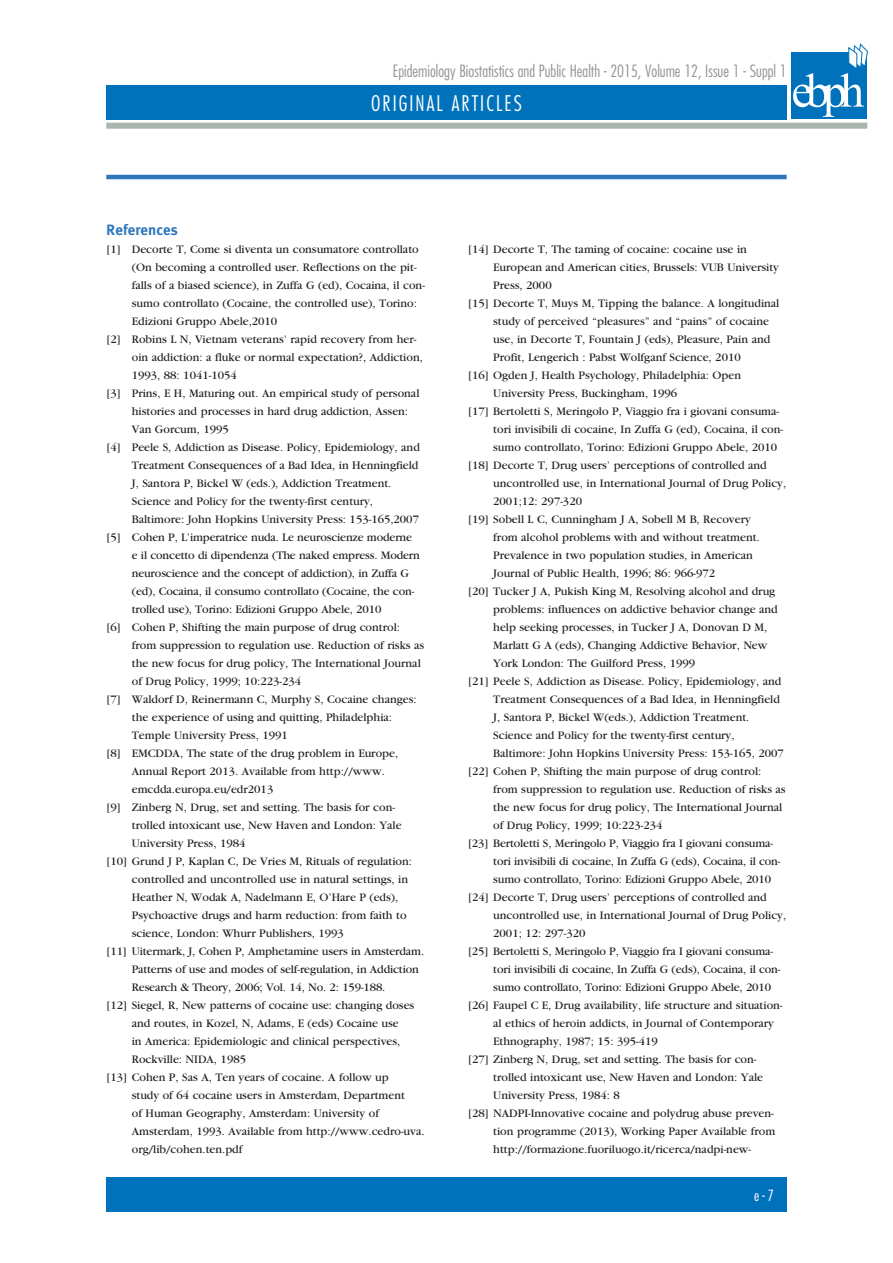
<style>
.page{position:relative;width:893px;height:1263px;background:#fff}
.page>*{position:absolute;margin:0;border:0;box-sizing:border-box;transform-origin:0 0}
.t1{font:300 condensed 21px "Futura Std";letter-spacing:.1em;color:#fff}
.t2{font:300 condensed 16.5px "Futura Std";color:#939598}
.Titoli3{font:700 15px "Meta Plus";color:#2e76bc}
.t3{font:300 condensed 15px "Futura Std";color:#fff}
.Testo_appendici{font:12px/18px "Garamond";color:#231f20}
</style>
<div class="page">
<div style="left:106px;top:85px;width:681px;height:34px;background:#0072bc"></div>
<div style="left:106px;top:1178px;width:681px;height:34px;background:#0072bc"></div>
<div style="left:106px;top:123px;width:761px;height:6px;background:#a9b7ae"></div>
<div style="left:791px;top:52px;width:76px;height:67px;background:#0072bc"></div>
<svg style="left:793px;top:43px;width:75px;height:74px"></svg>
<hr style="left:106px;top:175px;width:681px;height:4px;background:#2e76bc">
<h2 class="t2" style="left:393px;top:62px;width:395px">Epidemiology Biostatistics and Public Health - 2015, Volume 12, Issue 1 - Suppl 1</h2>
<h1 class="t1" style="left:371px;top:91px;width:152px">ORIGINAL ARTICLES</h1>
<p class="Titoli3" style="left:106px;top:221px;width:73px">References</p>
<p class="Testo_appendici" style="left:132px;top:240px;width:295px;text-indent:-26px">[1] Decorte T, Come si diventa un consumatore controllato (On becoming a controlled user. Reflections on the pit&shy;falls of a biased science), in Zuffa G (ed), Cocaina, il con&shy;sumo controllato (Cocaine, the controlled use), Torino:<br>Edizioni Gruppo Abele,2010</p>
<p class="Testo_appendici" style="left:132px;top:330px;width:293px;text-indent:-26px">[2] Robins L N, Vietnam veterans’ rapid recovery from her&shy;oin addiction: a fluke or normal expectation?, Addiction,<br>1993, 88: 1041-1054</p>
<p class="Testo_appendici" style="left:132px;top:384px;width:289px;text-indent:-26px">[3] Prins, E H, Maturing out. An empirical study of personal histories and processes in hard drug addiction, Assen:<br>Van Gorcum, 1995</p>
<p class="Testo_appendici" style="left:132px;top:438px;width:290px;text-indent:-26px">[4] Peele S, Addiction as Disease. Policy, Epidemiology, and Treatment Consequences of a Bad Idea, in Henningfield J, Santora P, Bickel W (eds.), Addiction Treatment.<br>Science and Policy for the twenty-first century, Baltimore: John Hopkins University Press: 153-165,2007</p>
<p class="Testo_appendici" style="left:132px;top:528px;width:290px;text-indent:-26px">[5] Cohen P, L’imperatrice nuda. Le neuroscienze moderne e il concetto di dipendenza (The naked empress. Modern neuroscience and the concept of addiction), in Zuffa G (ed), Cocaina, il consumo controllato (Cocaine, the con&shy;trolled use), Torino: Edizioni Gruppo Abele, 2010</p>
<p class="Testo_appendici" style="left:132px;top:618px;width:294px;text-indent:-26px">[6] Cohen P, Shifting the main purpose of drug control: from suppression to regulation use. Reduction of risks as the new focus for drug policy, The International Journal of Drug Policy, 1999; 10:223-234</p>
<p class="Testo_appendici" style="left:132px;top:690px;width:286px;text-indent:-26px">[7] Waldorf D, Reinermann C, Murphy S, Cocaine changes: the experience of using and quitting, Philadelphia:<br>Temple University Press, 1991</p>
<p class="Testo_appendici" style="left:132px;top:744px;width:268px;text-indent:-26px">[8] EMCDDA, The state of the drug problem in Europe,<br>Annual Report 2013. Available from http://www. emcdda.europa.eu/edr2013</p>
<p class="Testo_appendici" style="left:132px;top:798px;width:271px;text-indent:-26px">[9] Zinberg N, Drug, set and setting. The basis for con&shy;trolled intoxicant use, New Haven and London: Yale<br>University Press, 1984</p>
<p class="Testo_appendici" style="left:132px;top:852px;width:282px;text-indent:-26px">[10] Grund J P, Kaplan C, De Vries M, Rituals of regulation: controlled and uncontrolled use in natural settings, in Heather N, Wodak A, Nadelmann E, O’Hare P (eds), Psychoactive drugs and harm reduction: from faith to science, London: Whurr Publishers, 1993</p>
<p class="Testo_appendici" style="left:132px;top:942px;width:294px;text-indent:-26px">[11] Uitermark, J, Cohen P, Amphetamine users in Amsterdam.<br>Patterns of use and modes of self-regulation, in Addiction<br>Research &amp; Theory, 2006; Vol. 14, No. 2: 159-188.</p>
<p class="Testo_appendici" style="left:132px;top:996px;width:284px;text-indent:-26px">[12] Siegel, R, New patterns of cocaine use: changing doses and routes, in Kozel, N, Adams, E (eds) Cocaine use<br>in America: Epidemiologic and clinical perspectives, Rockville: NIDA, 1985</p>
<p class="Testo_appendici" style="left:132px;top:1068px;width:294px;text-indent:-26px">[13] Cohen P, Sas A, Ten years of cocaine. A follow up<br>study of 64 cocaine users in Amsterdam, Department<br>of Human Geography, Amsterdam: University of Amsterdam, 1993. Available from http://www.cedro-uva. org/lib/cohen.ten.pdf</p>
<p class="Testo_appendici" style="left:493px;top:240px;width:287px;text-indent:-26px">[14] Decorte T, The taming of cocaine: cocaine use in<br>European and American cities, Brussels: VUB University<br>Press, 2000</p>
<p class="Testo_appendici" style="left:493px;top:294px;width:288px;text-indent:-26px">[15] Decorte T, Muys M, Tipping the balance. A longitudinal study of perceived “pleasures” and “pains” of cocaine use, in Decorte T, Fountain J (eds), Pleasure, Pain and Profit, Lengerich : Pabst Wolfganf Science, 2010</p>
<p class="Testo_appendici" style="left:493px;top:366px;width:249px;text-indent:-26px">[16] Ogden J, Health Psychology, Philadelphia: Open<br>University Press, Buckingham, 1996</p>
<p class="Testo_appendici" style="left:493px;top:402px;width:291px;text-indent:-26px">[17] Bertoletti S, Meringolo P, Viaggio fra i giovani consuma&shy;tori invisibili di cocaine, In Zuffa G (ed), Cocaina, il con&shy;sumo controllato, Torino: Edizioni Gruppo Abele, 2010</p>
<p class="Testo_appendici" style="left:493px;top:456px;width:294px;text-indent:-26px">[18] Decorte T, Drug users’ perceptions of controlled and uncontrolled use, in International Journal of Drug Policy,<br>2001;12: 297-320</p>
<p class="Testo_appendici" style="left:493px;top:510px;width:268px;text-indent:-26px">[19] Sobell L C, Cunningham J A, Sobell M B, Recovery from alcohol problems with and without treatment.<br>Prevalence in two population studies, in American Journal of Public Health, 1996; 86: 966-972</p>
<p class="Testo_appendici" style="left:493px;top:582px;width:286px;text-indent:-26px">[20] Tucker J A, Pukish King M, Resolving alcohol and drug problems: influences on addictive behavior change and help seeking processes, in Tucker J A, Donovan D M, Marlatt G A (eds), Changing Addictive Behavior, New York London: The Guilford Press, 1999</p>
<p class="Testo_appendici" style="left:493px;top:672px;width:292px;text-indent:-26px">[21] Peele S, Addiction as Disease. Policy, Epidemiology, and Treatment Consequences of a Bad Idea, in Henningfield J, Santora P, Bickel W(eds.), Addiction Treatment.<br>Science and Policy for the twenty-first century, Baltimore: John Hopkins University Press: 153-165, 2007</p>
<p class="Testo_appendici" style="left:493px;top:762px;width:294px;text-indent:-26px">[22] Cohen P, Shifting the main purpose of drug control: from suppression to regulation use. Reduction of risks as the new focus for drug policy, The International Journal of Drug Policy, 1999; 10:223-234</p>
<p class="Testo_appendici" style="left:493px;top:834px;width:289px;text-indent:-26px">[23] Bertoletti S, Meringolo P, Viaggio fra I giovani consuma&shy;tori invisibili di cocaine, In Zuffa G (eds), Cocaina, il con&shy;sumo controllato, Torino: Edizioni Gruppo Abele, 2010</p>
<p class="Testo_appendici" style="left:493px;top:888px;width:294px;text-indent:-26px">[24] Decorte T, Drug users’ perceptions of controlled and uncontrolled use, in International Journal of Drug Policy,<br>2001; 12: 297-320</p>
<p class="Testo_appendici" style="left:493px;top:942px;width:289px;text-indent:-26px">[25] Bertoletti S, Meringolo P, Viaggio fra I giovani consuma&shy;tori invisibili di cocaine, In Zuffa G (eds), Cocaina, il con&shy;sumo controllato, Torino: Edizioni Gruppo Abele, 2010</p>
<p class="Testo_appendici" style="left:493px;top:996px;width:291px;text-indent:-26px">[26] Faupel C E, Drug availability, life structure and situation&shy;al ethics of heroin addicts, in Journal of Contemporary<br>Ethnography, 1987; 15: 395-419</p>
<p class="Testo_appendici" style="left:493px;top:1050px;width:271px;text-indent:-26px">[27] Zinberg N, Drug, set and setting. The basis for con&shy;trolled intoxicant use, New Haven and London: Yale<br>University Press, 1984: 8</p>
<p class="Testo_appendici" style="left:493px;top:1104px;width:283px;text-align:justify;text-indent:-26px">[28] NADPI-Innovative cocaine and polydrug abuse preven&shy;tion programme (2013), Working Paper Available from http://formazione.fuoriluogo.it/ricerca/nadpi-new-</p>
<p class="t3" style="left:754px;top:1187px;width:21px">e-7</p>
</div>
